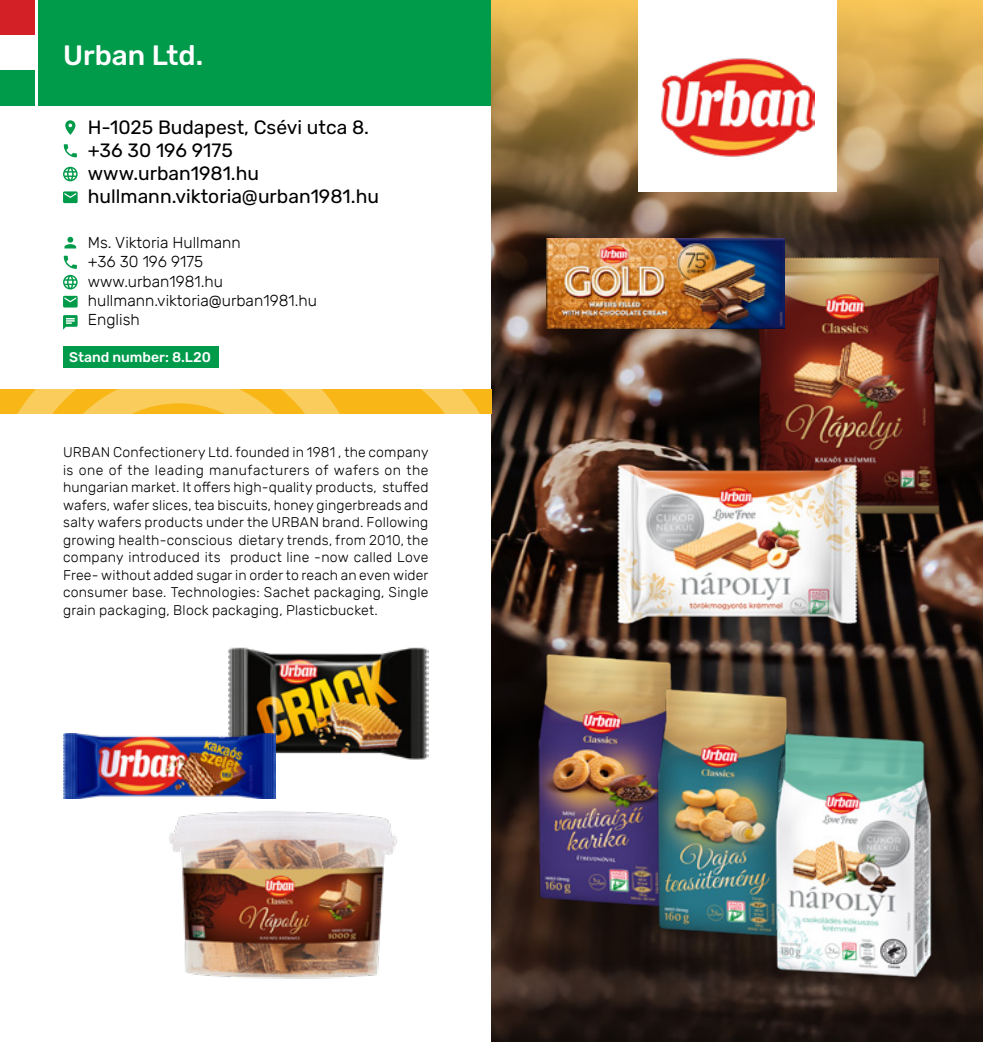
<style>
.page{position:relative;width:983px;height:1042px;background:#fff}
.page>*{position:absolute;margin:0;border:0;box-sizing:border-box;transform-origin:0 0}
.t1{font:500 28px "Rubik";color:#fff}
.t2{font:19.25px/23.1px "Rubik";color:#000}
.t3{font:300 15.75px/19.2px "Rubik";color:#000}
.t4{font:300 14px/17.5px "Rubik";letter-spacing:.015em;color:#000;text-align:justify}
.t5{font:500 14px "Rubik";color:#fff}
</style>
<div class="page">
<div style="left:38px;top:0;width:453px;height:106px;background:#009a4b"></div>
<div style="left:0;top:0;width:34px;height:35px;background:#d32027"></div>
<div style="left:0;top:70px;width:34px;height:36px;background:#009a4b"></div>
<img style="left:491px;top:239px;width:491px;height:803px">
<svg style="left:65px;top:120px;width:10px;height:15px"></svg>
<svg style="left:64px;top:144px;width:13px;height:13px"></svg>
<svg style="left:63px;top:191px;width:15px;height:12px"></svg>
<svg style="left:63px;top:167px;width:15px;height:14px"></svg>
<svg style="left:64px;top:237px;width:12px;height:11px"></svg>
<svg style="left:63px;top:315px;width:15px;height:15px"></svg>
<svg style="left:64px;top:256px;width:13px;height:13px"></svg>
<svg style="left:63px;top:296px;width:15px;height:11px"></svg>
<svg style="left:63px;top:275px;width:15px;height:14px"></svg>
<svg style="left:5px;top:389px;width:486px;height:25px;background:#f8c139"></svg>
<div style="left:63px;top:346px;width:155px;height:22px;background:#009a4b"></div>
<img style="left:747px;top:251px;width:197px;height:268px">
<img style="left:169px;top:795px;width:228px;height:184px">
<img style="left:527px;top:645px;width:157px;height:269px">
<img style="left:613px;top:451px;width:248px;height:190px">
<img style="left:648px;top:680px;width:151px;height:267px">
<img style="left:546px;top:239px;width:237px;height:89px">
<img style="left:749px;top:709px;width:209px;height:291px">
<img style="left:228px;top:647px;width:200px;height:122px">
<img style="left:63px;top:733px;width:212px;height:65px">
<svg style="left:491px;top:0;width:491px;height:239px;background:#9c7b44"></svg>
<div style="left:637px;top:0;width:199px;height:192px;background:#fff"></div>
<img style="left:661px;top:58px;width:153px;height:99px">
<h1 class="t1" style="left:63px;top:39px;width:142px">Urban Ltd.</h1>
<h2 class="t2" style="left:88px;top:116px;width:292px">H-1025 Budapest, Csévi utca 8. +36 30 196 9175 www.urban1981.hu hullmann.viktoria@urban1981.hu</h2>
<p class="t3" style="left:88px;top:233px;width:230px">Ms. Viktoria Hullmann<br>+36 30 196 9175 www.urban1981.hu hullmann.viktoria@urban1981.hu<br>English</p>
<p class="t5" style="left:69px;top:349px;width:143px">Stand number: 8.L20</p>
<p class="t4" style="left:63px;top:444px;width:367px">URBAN Confectionery Ltd. founded in 1981 , the company is one of the leading manufacturers of wafers on the hungarian market. It offers high-quality products, stuffed wafers, wafer slices, tea biscuits, honey gingerbreads and salty wafers products under the URBAN brand. Following growing health-conscious dietary trends, from 2010, the company introduced its product line -now called Love Free- without added sugar in order to reach an even wider consumer base. Technologies: Sachet packaging, Single grain packaging, Block packaging, Plasticbucket.</p>
</div>
